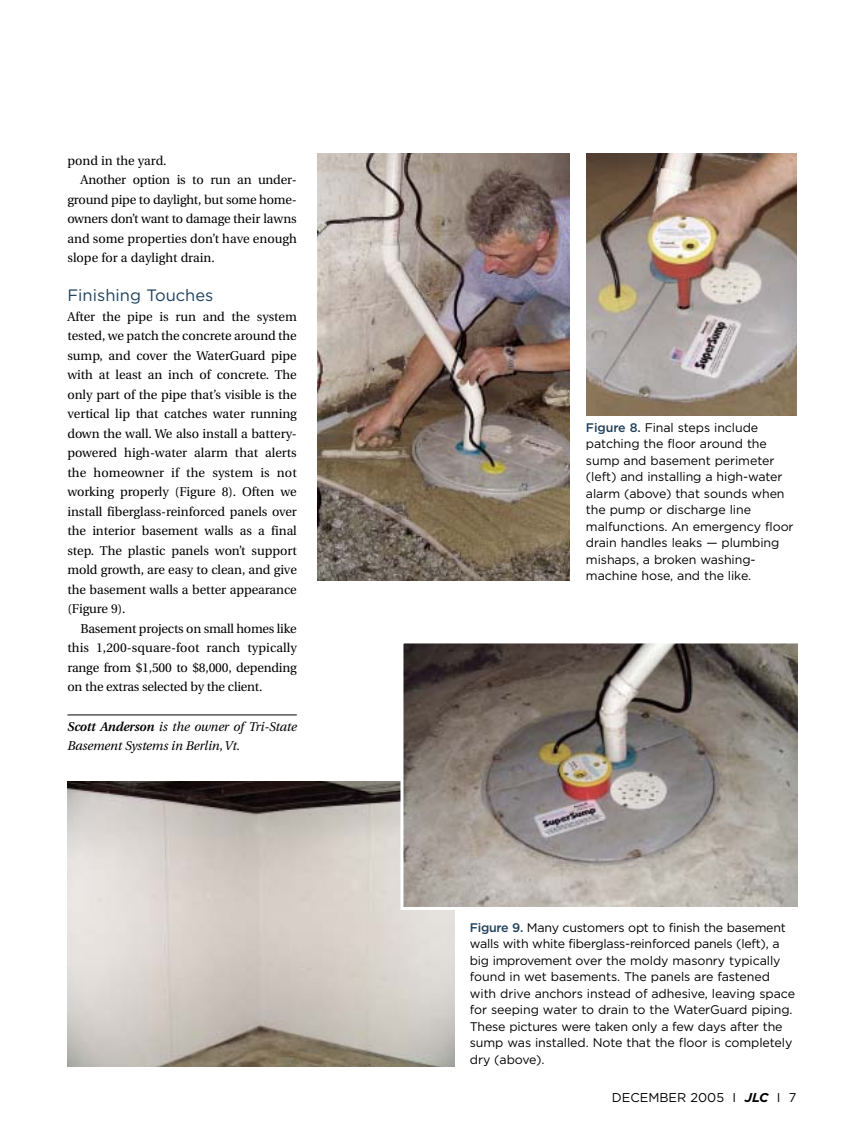
<style>
.page{position:relative;width:864px;height:1134px;background:#fff}
.page>*{position:absolute;margin:0;border:0;box-sizing:border-box;transform-origin:0 0}
.t1{font:16.5px "Gotham";color:#1e415c}
.t2{font:12.75px/19.5px "Utopia";letter-spacing:-.015em;color:#000;text-align:justify}
.t3{font:italic 12.75px/19.5px "Utopia";letter-spacing:-.01em;color:#000}
.t4{font:12.75px "Gotham";color:#000}
.t5{font:12.45px/16.5px "Gotham";letter-spacing:-.005em;color:#000}
.s1{font-weight:600}
.s2{font-weight:500;color:#1e415c}
.s3{font-weight:700;font-style:italic}
</style>
<div class="page">
<hr style="left:68px;top:715px;width:229px;height:1px;background:#000">
<img style="left:317px;top:154px;width:253px;height:427px">
<img style="left:586px;top:154px;width:210px;height:262px">
<img style="left:68px;top:781px;width:387px;height:285px">
<img style="left:404px;top:644px;width:394px;height:262px">
<div style="left:400px;top:640px;width:402px;height:270px;border:3px solid #fff"></div>
<p class="t2" style="left:68px;top:152px;width:101px">pond in the yard.</p>
<p class="t2" style="left:80px;top:172px;width:218px">Another option is to run an under-</p>
<p class="t2" style="left:68px;top:191px;width:231px">ground pipe to daylight, but some home-</p>
<p class="t2" style="left:68px;top:211px;width:231px">owners don’t want to damage their lawns</p>
<p class="t2" style="left:68px;top:230px;width:231px">and some properties don’t have enough</p>
<p class="t2" style="left:68px;top:250px;width:149px">slope for a daylight drain.</p>
<p class="t1" style="left:68px;top:289px;width:147px">Finishing Touches</p>
<p class="t2" style="left:68px;top:308px;width:231px">After the pipe is run and the system tested, we patch the concrete around the sump, and cover the WaterGuard pipe with at least an inch of concrete. The only part of the pipe that’s visible is the vertical lip that catches water running down the wall. We also install a battery&shy;powered high-water alarm that alerts the homeowner if the system is not working properly (Figure 8). Often we install fiberglass-reinforced panels over the interior basement walls as a final step. The plastic panels won’t support mold growth, are easy to clean, and give the basement walls a better appearance (Figure 9).</p>
<p class="t2" style="left:68px;top:620px;width:231px;text-indent:13px">Basement projects on small homes like this 1,200-square-foot ranch typically range from $1,500 to $8,000, depending on the extras selected by the client.</p>
<p class="t3" style="left:68px;top:718px;width:231px"><span class="s1">Scott Anderson</span> is the owner of Tri-State<br>Basement Systems in Berlin, Vt.</p>
<p class="t5" style="left:586px;top:420px;width:209px"><span class="s2">Figure 8.</span> Final steps include patching the floor around the sump and basement perimeter (left) and installing a high-water alarm (above) that sounds when the pump or discharge line malfunctions. An emergency floor drain handles leaks — plumbing mishaps, a broken washing&shy;machine hose, and the like.</p>
<p class="t5" style="left:470px;top:920px;width:327px"><span class="s2">Figure 9.</span> Many customers opt to finish the basement walls with white fiberglass-reinforced panels (left), a big improvement over the moldy masonry typically found in wet basements. The panels are fastened with drive anchors instead of adhesive, leaving space for seeping water to drain to the WaterGuard piping.<br>These pictures were taken only a few days after the sump was installed. Note that the floor is completely dry (above).</p>
<p class="t4" style="left:612px;top:1093px;width:186px">DECEMBER 2005 I <span class="s3">JLC</span> I 7</p>
</div>
